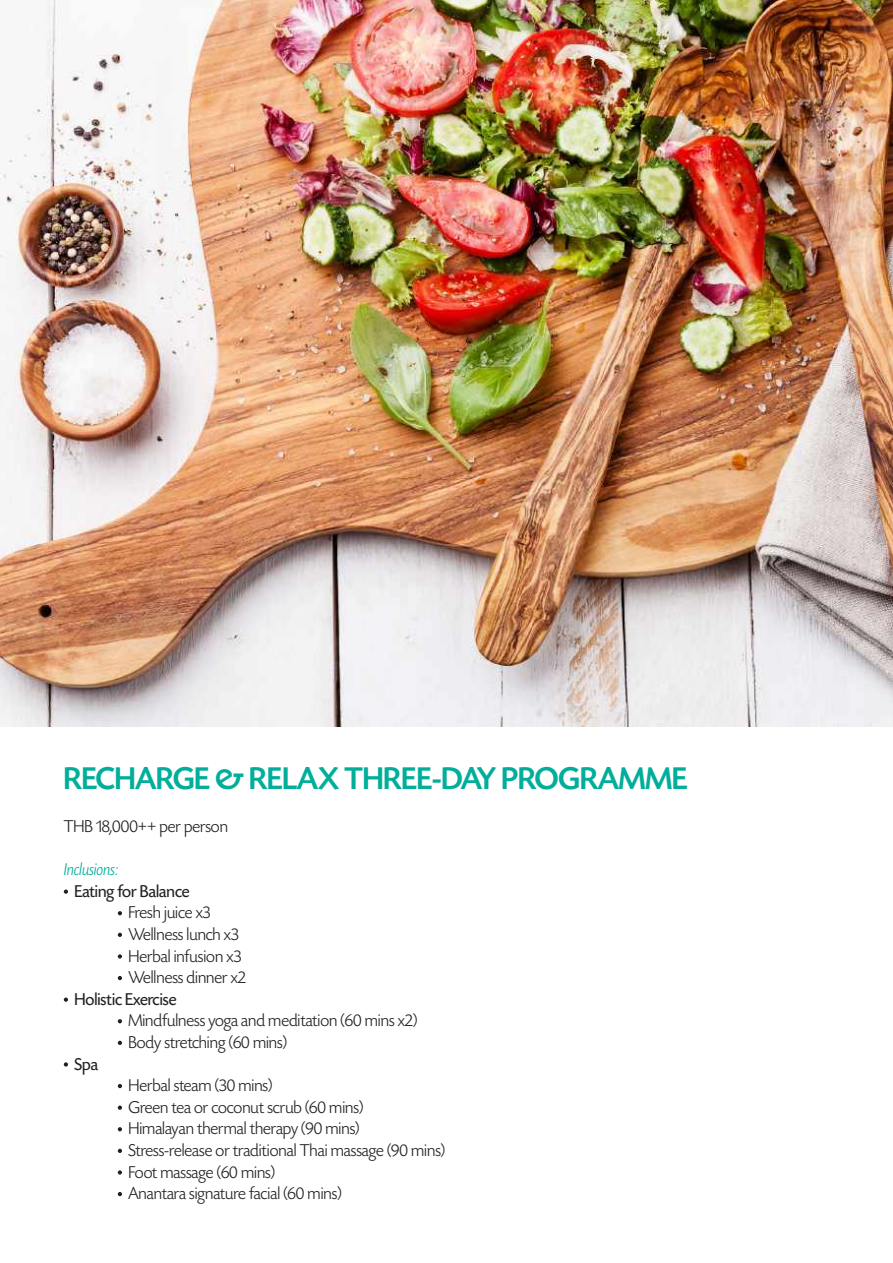
<style>
.page{position:relative;width:893px;height:1263px;background:#fff}
.page>*{position:absolute;margin:0;border:0;box-sizing:border-box;transform-origin:0 0}
.t1{font:500 33px "Today SHOP";color:#00ae9a}
.t2{font:300 18px/21.6px "Today SHOP";color:#231f20}
.t3{font:18px "Today SHOP";color:#231f20}
.t4{font:italic 300 18px "Today SHOP";color:#00ae9a}
</style>
<div class="page">
<img style="left:0;top:0;width:893px;height:727px">
<svg style="left:64px;top:889px;width:4px;height:5px"></svg>
<svg style="left:118px;top:911px;width:4px;height:4px"></svg>
<svg style="left:118px;top:933px;width:4px;height:4px"></svg>
<svg style="left:118px;top:954px;width:4px;height:4px"></svg>
<svg style="left:118px;top:976px;width:4px;height:4px"></svg>
<svg style="left:64px;top:997px;width:4px;height:5px"></svg>
<svg style="left:118px;top:1019px;width:4px;height:4px"></svg>
<svg style="left:118px;top:1041px;width:4px;height:4px"></svg>
<svg style="left:64px;top:1062px;width:4px;height:4px"></svg>
<svg style="left:118px;top:1084px;width:4px;height:4px"></svg>
<svg style="left:118px;top:1105px;width:4px;height:5px"></svg>
<svg style="left:118px;top:1127px;width:4px;height:4px"></svg>
<svg style="left:118px;top:1149px;width:4px;height:4px"></svg>
<svg style="left:118px;top:1170px;width:4px;height:4px"></svg>
<svg style="left:118px;top:1192px;width:4px;height:4px"></svg>
<h1 class="t1" style="left:64px;top:761px;width:625px">RECHARGE &amp; RELAX THREE-DAY PROGRAMME</h1>
<p class="t2" style="left:64px;top:816px;width:166px">THB 18,000++ per person</p>
<p class="t4" style="left:64px;top:860px;width:56px">Inclusions:</p>
<p class="t3" style="left:74px;top:882px;width:117px">Eating for Balance</p>
<p class="t2" style="left:128px;top:902px;width:119px">Fresh juice x3<br>Wellness lunch x3<br>Herbal infusion x3<br>Wellness dinner x2</p>
<p class="t3" style="left:74px;top:990px;width:104px">Holistic Exercise</p>
<p class="t2" style="left:128px;top:1010px;width:290px">Mindfulness yoga and meditation (60 mins x2)<br>Body stretching (60 mins)</p>
<p class="t3" style="left:74px;top:1054px;width:25px">Spa</p>
<p class="t2" style="left:128px;top:1075px;width:318px">Herbal steam (30 mins)<br>Green tea or coconut scrub (60 mins)<br>Himalayan thermal therapy (90 mins)<br>Stress-release or traditional Thai massage (90 mins)<br>Foot massage (60 mins)<br>Anantara signature facial (60 mins)</p>
</div>
